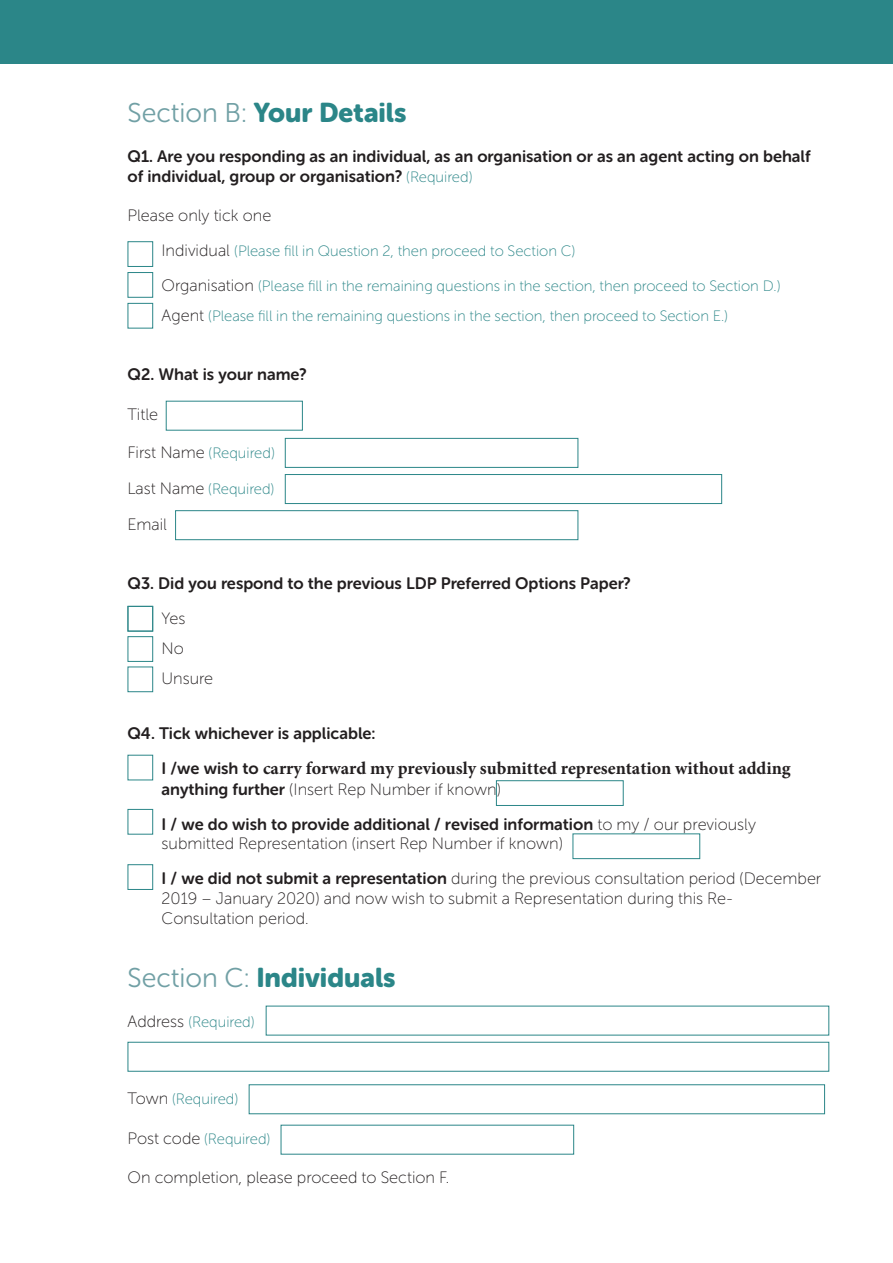
<style>
.page{position:relative;width:893px;height:1263px;background:#fff}
.page>*{position:absolute;margin:0;border:0;box-sizing:border-box;transform-origin:0 0}
.t1{font:27px "Museo Sans Rounded 900";color:#2b8688}
.t2{font:700 18px "Minion Pro";color:#231f20}
.t3{font:16.5px/19.8px "Museo Sans Rounded 700";color:#231f20}
.t4{font:16.5px/34.8px "Museo Sans Rounded 100";color:#231f20}
.t5{font:15px "Museo Sans Rounded 100";color:#2b8688}
.s1{font-family:"Museo Sans Rounded 300";color:#71a0a5}
.s2{font-family:"Museo Sans Rounded 100";font-size:15px;color:#2b8688}
.s3{font-size:16.5px;color:#231f20}
.s4{font-family:"Museo Sans Rounded 700";font-weight:400;font-size:16.5px}
.s5{font-family:"Museo Sans Rounded 100"}
.s6{font-family:"Museo Sans Rounded 700"}
</style>
<div class="page">
<div style="left:128px;top:241px;width:25px;height:26px;border:1px solid #2b8688"></div>
<div style="left:128px;top:272px;width:25px;height:26px;border:1px solid #2b8688"></div>
<div style="left:128px;top:303px;width:25px;height:25px;border:1px solid #2b8688"></div>
<div style="left:128px;top:636px;width:25px;height:26px;border:1px solid #2b8688"></div>
<div style="left:128px;top:666px;width:25px;height:26px;border:1px solid #2b8688"></div>
<div style="left:285px;top:438px;width:293px;height:30px;border:1px solid #2b8688"></div>
<div style="left:285px;top:474px;width:437px;height:30px;border:1px solid #2b8688"></div>
<div style="left:175px;top:510px;width:403px;height:30px;border:1px solid #2b8688"></div>
<div style="left:128px;top:1042px;width:701px;height:29px;border:1px solid #2b8688"></div>
<div style="left:249px;top:1084px;width:576px;height:30px;border:1px solid #2b8688"></div>
<div style="left:0;top:0;width:893px;height:64px;background:#2b8688"></div>
<div style="left:128px;top:606px;width:25px;height:25px;border:1px solid #2b8688"></div>
<div style="left:128px;top:809px;width:25px;height:25px;border:1px solid #2b8688"></div>
<div style="left:128px;top:864px;width:25px;height:26px;border:1px solid #2b8688"></div>
<div style="left:496px;top:780px;width:128px;height:26px;border:1px solid #2b8688"></div>
<div style="left:573px;top:833px;width:127px;height:26px;border:1px solid #2b8688"></div>
<p class="t1" style="left:128px;top:98px;width:281px"><span class="s1">Section B:</span> Your Details</p>
<p class="t3" style="left:128px;top:146px;width:685px">Q1. Are you responding as an individual, as an organisation or as an agent acting on behalf of individual, group or organisation? <span class="s2">(Required)</span></p>
<p class="t4" style="left:128px;top:198px;width:145px">Please only tick one</p>
<p class="t5" style="left:162px;top:243px;width:415px"><span class="s3">Individual</span> (Please fill in Question 2, then proceed to Section C)</p>
<p class="t5" style="left:162px;top:278px;width:620px"><span class="s3">Organisation</span> (Please fill in the remaining questions in the section, then proceed to Section D.)</p>
<p class="t5" style="left:162px;top:308px;width:568px"><span class="s3">Agent</span> (Please fill in the remaining questions in the section, then proceed to Section E.)</p>
<p class="t3" style="left:128px;top:365px;width:181px">Q2. What is your name?</p>
<p class="t4" style="left:128px;top:397px;width:32px">Title</p>
<p class="t5" style="left:128px;top:445px;width:149px"><span class="s3">First Name</span> (Required)</p>
<p class="t5" style="left:128px;top:481px;width:148px"><span class="s3">Last Name</span> (Required)</p>
<p class="t4" style="left:128px;top:507px;width:41px">Email</p>
<p class="t3" style="left:128px;top:574px;width:505px">Q3. Did you respond to the previous LDP Preferred Options Paper?</p>
<p class="t4" style="left:162px;top:601px;width:26px">Yes</p>
<p class="t4" style="left:162px;top:631px;width:24px">No</p>
<p class="t4" style="left:162px;top:661px;width:53px">Unsure</p>
<p class="t3" style="left:128px;top:723px;width:250px">Q4. Tick whichever is applicable:</p>
<p class="t2" style="left:162px;top:755px;width:631px"><span class="s4">I /we wish to</span> carry forward my previously submitted representation without adding</p>
<p class="t3" style="left:162px;top:772px;width:596px;line-height:34.8px">anything further <span class="s5">(Insert Rep Number if known)<br></span>I / we do wish to provide additional / revised information <span class="s5">to my / our previously</span></p>
<p class="t4" style="left:162px;top:827px;width:661px">submitted Representation (insert Rep Number if known)<br><span class="s6">I / we did not submit a representation</span> during the previous consultation period (December</p>
<p class="t4" style="left:162px;top:889px;width:573px;line-height:19.8px">2019 – January 2020) and now wish to submit a Representation during this Re-<br>Consultation period.</p>
<p class="t1" style="left:128px;top:962px;width:270px"><span class="s1">Section C:</span> Individuals</p>
<p class="t5" style="left:128px;top:1013px;width:129px"><span class="s3">Address</span> (Required)</p>
<p class="t5" style="left:128px;top:1091px;width:112px"><span class="s3">Town</span> (Required)</p>
<p class="t5" style="left:128px;top:1130px;width:144px"><span class="s3">Post code</span> (Required)</p>
<p class="t4" style="left:128px;top:1160px;width:323px">On completion, please proceed to Section F.</p>
</div>
